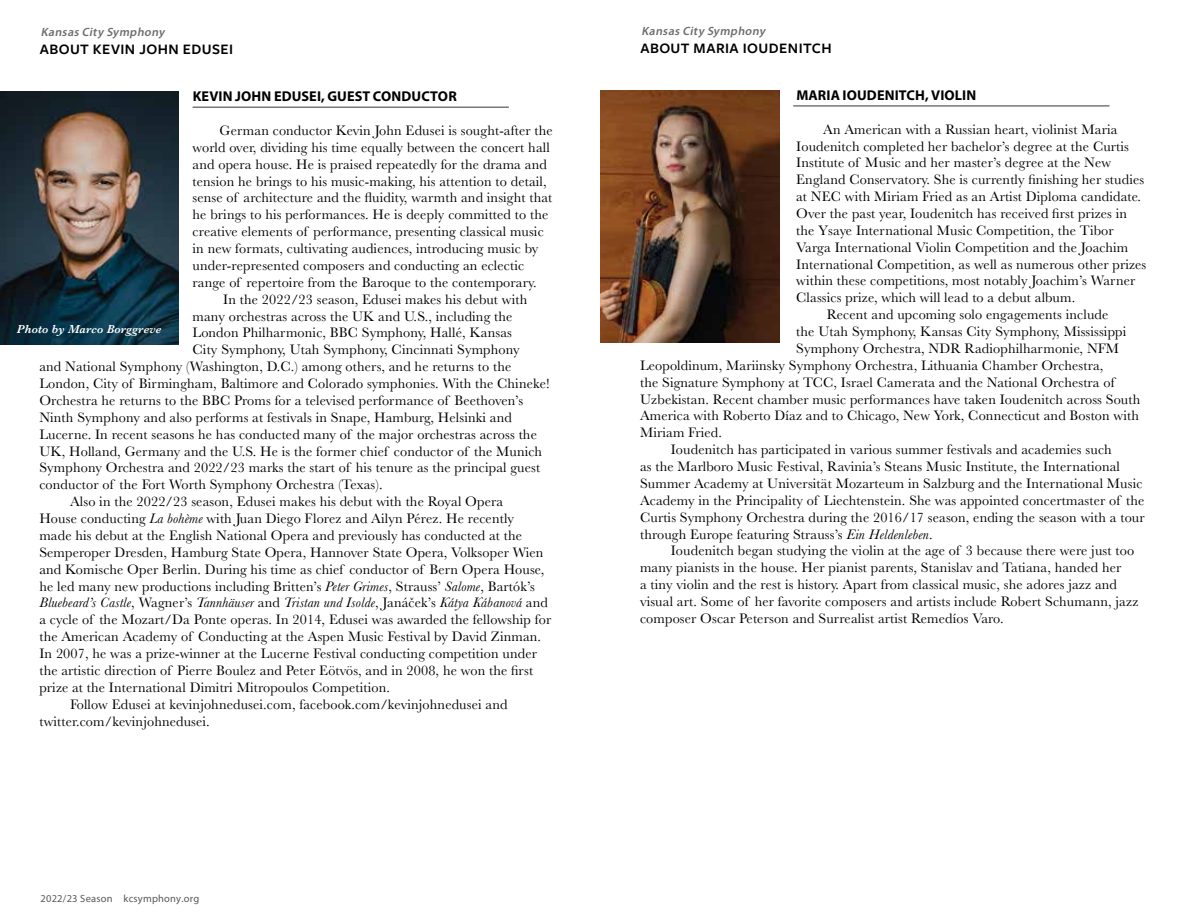
<style>
.page{position:relative;width:1188px;height:918px;background:#fff}
.page>*{position:absolute;margin:0;border:0;box-sizing:border-box;transform-origin:0 0}
.t1{font:600 15px "Freight Sans Pro";letter-spacing:.03em;color:#000}
.t2{font:14.25px "Baskerville";letter-spacing:.01em;color:#000}
.t3{font:italic 14.25px "Baskerville";letter-spacing:.01em;color:#000}
.t4{font:700 14.25px "Myriad Pro";letter-spacing:.01em;color:#000}
.t5{font:italic 600 12px "Myriad Pro";letter-spacing:.035em;color:#6d6e71}
.t6{font:italic 600 12px "Baskerville";letter-spacing:.01em;color:#fff}
.t7{font:10.5px "Myriad Pro";letter-spacing:.02em;color:#58595b}
.s1{font-style:italic}
.s2{font-style:normal}
</style>
<div class="page">
<img style="left:0;top:92px;width:179px;height:252px">
<hr style="left:193px;top:106px;width:316px;height:2px;background:#77787b">
<img style="left:601px;top:90px;width:179px;height:253px">
<hr style="left:793px;top:105px;width:317px;height:2px;background:#77787b">
<p class="t5" style="left:41px;top:27px;width:125px">Kansas City Symphony</p>
<p class="t1" style="left:40px;top:40px;width:195px">ABOUT KEVIN JOHN EDUSEI</p>
<p class="t4" style="left:193px;top:90px;width:266px">KEVIN JOHN EDUSEI, GUEST CONDUCTOR</p>
<p class="t2" style="left:220px;top:125px;width:335px">German conductor Kevin John Edusei is sought-after the</p>
<p class="t2" style="left:193px;top:142px;width:359px">world over, dividing his time equally between the concert hall</p>
<p class="t2" style="left:193px;top:159px;width:356px">and opera house. He is praised repeatedly for the drama and</p>
<p class="t2" style="left:193px;top:176px;width:356px">tension he brings to his music-making, his attention to detail,</p>
<p class="t2" style="left:193px;top:189px;width:361px">sense of architecture and the fluidity, warmth and insight that</p>
<p class="t2" style="left:193px;top:210px;width:357px">he brings to his performances. He is deeply committed to the</p>
<p class="t2" style="left:193px;top:227px;width:353px">creative elements of performance, presenting classical music</p>
<p class="t2" style="left:193px;top:243px;width:347px">in new formats, cultivating audiences, introducing music by</p>
<p class="t2" style="left:193px;top:260px;width:333px">under-represented composers and conducting an eclectic</p>
<p class="t2" style="left:193px;top:277px;width:346px">range of repertoire from the Baroque to the contemporary.</p>
<p class="t2" style="left:223px;top:290px;width:306px">In the 2022/23 season, Edusei makes his debut with</p>
<p class="t2" style="left:193px;top:311px;width:321px">many orchestras across the UK and U.S., including the</p>
<p class="t2" style="left:193px;top:324px;width:321px">London Philharmonic, BBC Symphony, Hallé, Kansas</p>
<p class="t2" style="left:193px;top:345px;width:329px">City Symphony, Utah Symphony, Cincinnati Symphony</p>
<p class="t2" style="left:39px;top:362px;width:473px">and National Symphony (Washington, D.C.) among others, and he returns to the</p>
<p class="t2" style="left:39px;top:378px;width:512px">London, City of Birmingham, Baltimore and Colorado symphonies. With the Chineke!</p>
<p class="t2" style="left:39px;top:395px;width:485px">Orchestra he returns to the BBC Proms for a televised performance of Beethoven’s</p>
<p class="t2" style="left:39px;top:412px;width:474px">Ninth Symphony and also performs at festivals in Snape, Hamburg, Helsinki and</p>
<p class="t2" style="left:39px;top:429px;width:499px">Lucerne. In recent seasons he has conducted many of the major orchestras across the</p>
<p class="t2" style="left:39px;top:446px;width:504px">UK, Holland, Germany and the U.S. He is the former chief conductor of the Munich</p>
<p class="t2" style="left:39px;top:459px;width:502px">Symphony Orchestra and 2022/23 marks the start of his tenure as the principal guest</p>
<p class="t2" style="left:39px;top:480px;width:345px">conductor of the Fort Worth Symphony Orchestra (Texas).</p>
<p class="t2" style="left:70px;top:493px;width:435px">Also in the 2022/23 season, Edusei makes his debut with the Royal Opera</p>
<p class="t2" style="left:39px;top:513px;width:476px">House conducting <span class="s1">La bohème</span> with Juan Diego Florez and Ailyn Pérez. He recently</p>
<p class="t2" style="left:39px;top:530px;width:484px">made his debut at the English National Opera and previously has conducted at the</p>
<p class="t2" style="left:39px;top:547px;width:506px">Semperoper Dresden, Hamburg State Opera, Hannover State Opera, Volksoper Wien</p>
<p class="t2" style="left:39px;top:564px;width:507px">and Komische Oper Berlin. During his time as chief conductor of Bern Opera House,</p>
<p class="t2" style="left:39px;top:581px;width:497px">he led many new productions including Britten’s <span class="s1">Peter Grimes</span>, Strauss’ <span class="s1">Salome</span>, Bartók’s</p>
<p class="t3" style="left:39px;top:598px;width:510px">Bluebeard’s Castle<span class="s2">, Wagner’s</span> Tannhäuser <span class="s2">and</span> Tristan und Isolde<span class="s2">, Janáček’s</span> Kátya Kábanová <span class="s2">and</span></p>
<p class="t2" style="left:39px;top:611px;width:513px">a cycle of the Mozart/Da Ponte operas. In 2014, Edusei was awarded the fellowship for</p>
<p class="t2" style="left:39px;top:632px;width:503px">the American Academy of Conducting at the Aspen Music Festival by David Zinman.</p>
<p class="t2" style="left:39px;top:648px;width:499px">In 2007, he was a prize-winner at the Lucerne Festival conducting competition under</p>
<p class="t2" style="left:39px;top:661px;width:495px">the artistic direction of Pierre Boulez and Peter Eötvös, and in 2008, he won the first</p>
<p class="t2" style="left:39px;top:682px;width:352px">prize at the International Dimitri Mitropoulos Competition.</p>
<p class="t2" style="left:70px;top:695px;width:439px">Follow Edusei at kevinjohnedusei.com, facebook.com/kevinjohnedusei and</p>
<p class="t2" style="left:39px;top:712px;width:172px">twitter.com/kevinjohnedusei.</p>
<p class="t6" style="left:17px;top:324px;width:146px">Photo by Marco Borggreve</p>
<p class="t7" style="left:40px;top:895px;width:160px">2022/23 Season kcsymphony.org</p>
<p class="t5" style="left:642px;top:26px;width:125px">Kansas City Symphony</p>
<p class="t1" style="left:640px;top:39px;width:193px">ABOUT MARIA IOUDENITCH</p>
<p class="t4" style="left:796px;top:89px;width:181px">MARIA IOUDENITCH, VIOLIN</p>
<p class="t2" style="left:823px;top:124px;width:296px">An American with a Russian heart, violinist Maria</p>
<p class="t2" style="left:796px;top:141px;width:334px">Ioudenitch completed her bachelor’s degree at the Curtis</p>
<p class="t2" style="left:796px;top:158px;width:316px">Institute of Music and her master’s degree at the New</p>
<p class="t2" style="left:796px;top:171px;width:349px">England Conservatory. She is currently finishing her studies</p>
<p class="t2" style="left:796px;top:192px;width:346px">at NEC with Miriam Fried as an Artist Diploma candidate.</p>
<p class="t2" style="left:796px;top:204px;width:332px">Over the past year, Ioudenitch has received first prizes in</p>
<p class="t2" style="left:796px;top:225px;width:319px">the Ysaye International Music Competition, the Tibor</p>
<p class="t2" style="left:796px;top:242px;width:334px">Varga International Violin Competition and the Joachim</p>
<p class="t2" style="left:796px;top:259px;width:352px">International Competition, as well as numerous other prizes</p>
<p class="t2" style="left:796px;top:276px;width:341px">within these competitions, most notably Joachim’s Warner</p>
<p class="t2" style="left:796px;top:293px;width:281px">Classics prize, which will lead to a debut album.</p>
<p class="t2" style="left:827px;top:310px;width:283px">Recent and upcoming solo engagements include</p>
<p class="t2" style="left:796px;top:326px;width:332px">the Utah Symphony, Kansas City Symphony, Mississippi</p>
<p class="t2" style="left:796px;top:343px;width:324px">Symphony Orchestra, NDR Radiophilharmonie, NFM</p>
<p class="t2" style="left:640px;top:360px;width:465px">Leopoldinum, Mariinsky Symphony Orchestra, Lithuania Chamber Orchestra,</p>
<p class="t2" style="left:640px;top:377px;width:476px">the Signature Symphony at TCC, Israel Camerata and the National Orchestra of</p>
<p class="t2" style="left:640px;top:394px;width:502px">Uzbekistan. Recent chamber music performances have taken Ioudenitch across South</p>
<p class="t2" style="left:640px;top:411px;width:500px">America with Roberto Díaz and to Chicago, New York, Connecticut and Boston with</p>
<p class="t2" style="left:640px;top:428px;width:83px">Miriam Fried.</p>
<p class="t2" style="left:671px;top:445px;width:442px">Ioudenitch has participated in various summer festivals and academies such</p>
<p class="t2" style="left:640px;top:461px;width:481px">as the Marlboro Music Festival, Ravinia’s Steans Music Institute, the International</p>
<p class="t2" style="left:640px;top:478px;width:504px">Summer Academy at Universität Mozarteum in Salzburg and the International Music</p>
<p class="t2" style="left:640px;top:495px;width:506px">Academy in the Principality of Liechtenstein. She was appointed concertmaster of the</p>
<p class="t2" style="left:640px;top:508px;width:506px">Curtis Symphony Orchestra during the 2016/17 season, ending the season with a tour</p>
<p class="t2" style="left:640px;top:529px;width:294px">through Europe featuring Strauss’s <span class="s1">Ein Heldenleben</span>.</p>
<p class="t2" style="left:671px;top:546px;width:465px">Ioudenitch began studying the violin at the age of 3 because there were just too</p>
<p class="t2" style="left:640px;top:563px;width:483px">many pianists in the house. Her pianist parents, Stanislav and Tatiana, handed her</p>
<p class="t2" style="left:640px;top:580px;width:479px">a tiny violin and the rest is history. Apart from classical music, she adores jazz and</p>
<p class="t2" style="left:640px;top:596px;width:500px">visual art. Some of her favorite composers and artists include Robert Schumann, jazz</p>
<p class="t2" style="left:640px;top:613px;width:365px">composer Oscar Peterson and Surrealist artist Remedíos Varo.</p>
</div>
